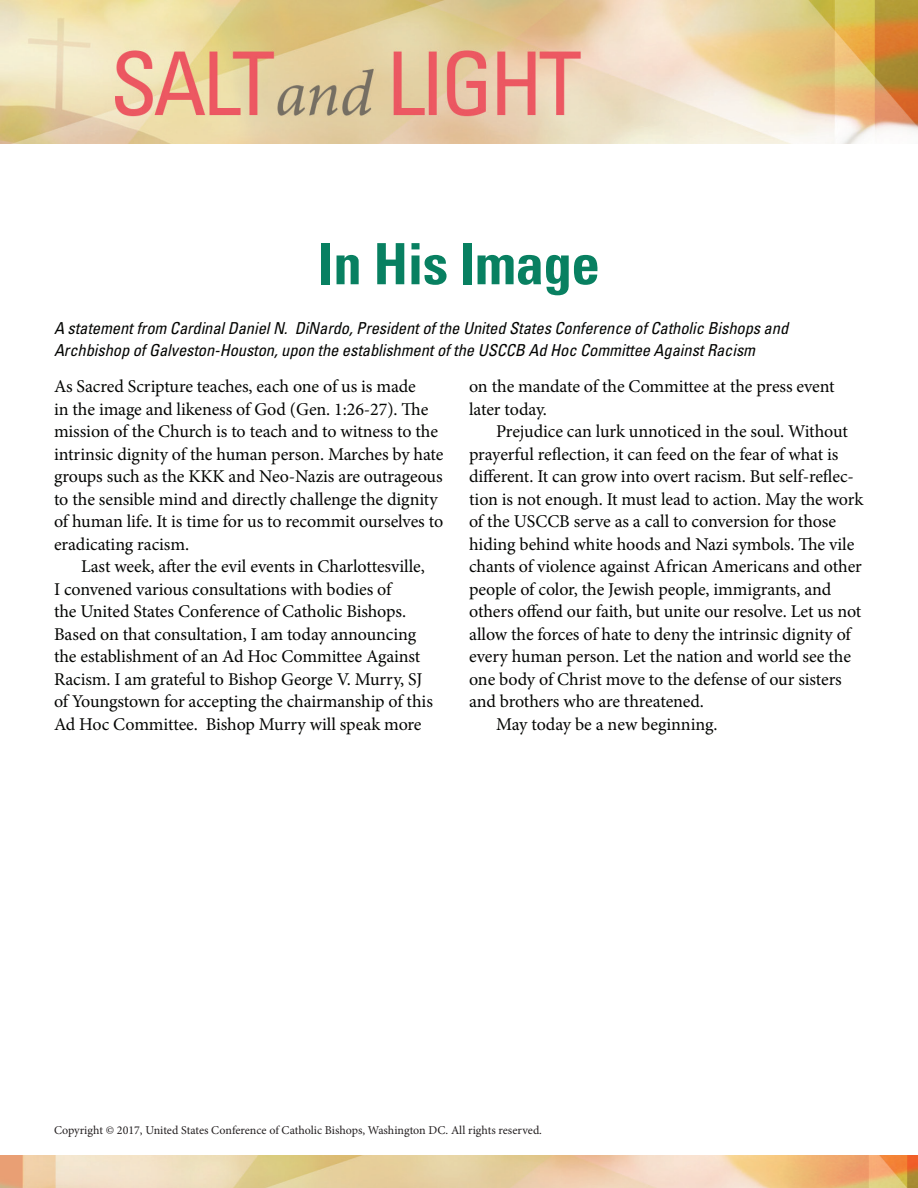
<style>
.page{position:relative;width:918px;height:1188px;background:#fff}
.page>*{position:absolute;margin:0;border:0;box-sizing:border-box;transform-origin:0 0}
.t1{font:700 condensed 57px "Univers LT Std";letter-spacing:-.01em;color:#088061}
.t2{font:18px/22.5px "Minion Pro";letter-spacing:-.01em;color:#040503}
.t3{font:italic condensed 16.5px/22.5px "Univers LT Std";letter-spacing:-.005em;color:#040503}
.t4{font:12px "Minion Pro";color:#231f20}
</style>
<div class="page">
<img style="left:0;top:1156px;width:918px;height:32px">
<img style="left:0;top:0;width:918px;height:144px">
<h1 class="t1" style="left:318px;top:229px;width:283px">In His Image</h1>
<p class="t3" style="left:54px;top:317px;width:736px">A statement from Cardinal Daniel N. DiNardo, President of the United States Conference of Catholic Bishops and<br>Archbishop of Galveston-Houston, upon the establishment of the USCCB Ad Hoc Committee Against Racism</p>
<p class="t2" style="left:54px;top:375px;width:391px">As Sacred Scripture teaches, each one of us is made<br>in the image and likeness of God (Gen. 1:26-27). The mission of the Church is to teach and to witness to the intrinsic dignity of the human person. Marches by hate groups such as the KKK and Neo-Nazis are outrageous to the sensible mind and directly challenge the dignity of human life. It is time for us to recommit ourselves to eradicating racism.</p>
<p class="t2" style="left:54px;top:555px;width:380px;text-indent:27px">Last week, after the evil events in Charlottesville, I convened various consultations with bodies of<br>the United States Conference of Catholic Bishops.<br>Based on that consultation, I am today announcing the establishment of an Ad Hoc Committee Against Racism. I am grateful to Bishop George V. Murry, SJ of Youngstown for accepting the chairmanship of this Ad Hoc Committee. Bishop Murry will speak more</p>
<p class="t2" style="left:469px;top:375px;width:367px">on the mandate of the Committee at the press event later today.</p>
<p class="t2" style="left:496px;top:420px;width:353px">Prejudice can lurk unnoticed in the soul. Without</p>
<p class="t2" style="left:469px;top:443px;width:371px">prayerful reflection, it can feed on the fear of what is</p>
<p class="t2" style="left:469px;top:465px;width:386px">different. It can grow into overt racism. But self-reflec-</p>
<p class="t2" style="left:469px;top:488px;width:396px">tion is not enough. It must lead to action. May the work</p>
<p class="t2" style="left:469px;top:510px;width:369px">of the USCCB serve as a call to conversion for those</p>
<p class="t2" style="left:469px;top:533px;width:387px">hiding behind white hoods and Nazi symbols. The vile</p>
<p class="t2" style="left:469px;top:555px;width:394px">chants of violence against African Americans and other</p>
<p class="t2" style="left:469px;top:578px;width:364px">people of color, the Jewish people, immigrants, and</p>
<p class="t2" style="left:469px;top:600px;width:394px">others offend our faith, but unite our resolve. Let us not</p>
<p class="t2" style="left:469px;top:623px;width:383px">allow the forces of hate to deny the intrinsic dignity of</p>
<p class="t2" style="left:469px;top:645px;width:383px">every human person. Let the nation and world see the</p>
<p class="t2" style="left:469px;top:668px;width:374px">one body of Christ move to the defense of our sisters</p>
<p class="t2" style="left:469px;top:690px;width:236px">and brothers who are threatened.</p>
<p class="t2" style="left:496px;top:713px;width:223px">May today be a new beginning.</p>
<p class="t4" style="left:54px;top:1122px;width:490px">Copyright © 2017, United States Conference of Catholic Bishops, Washington DC. All rights reserved.</p>
</div>
